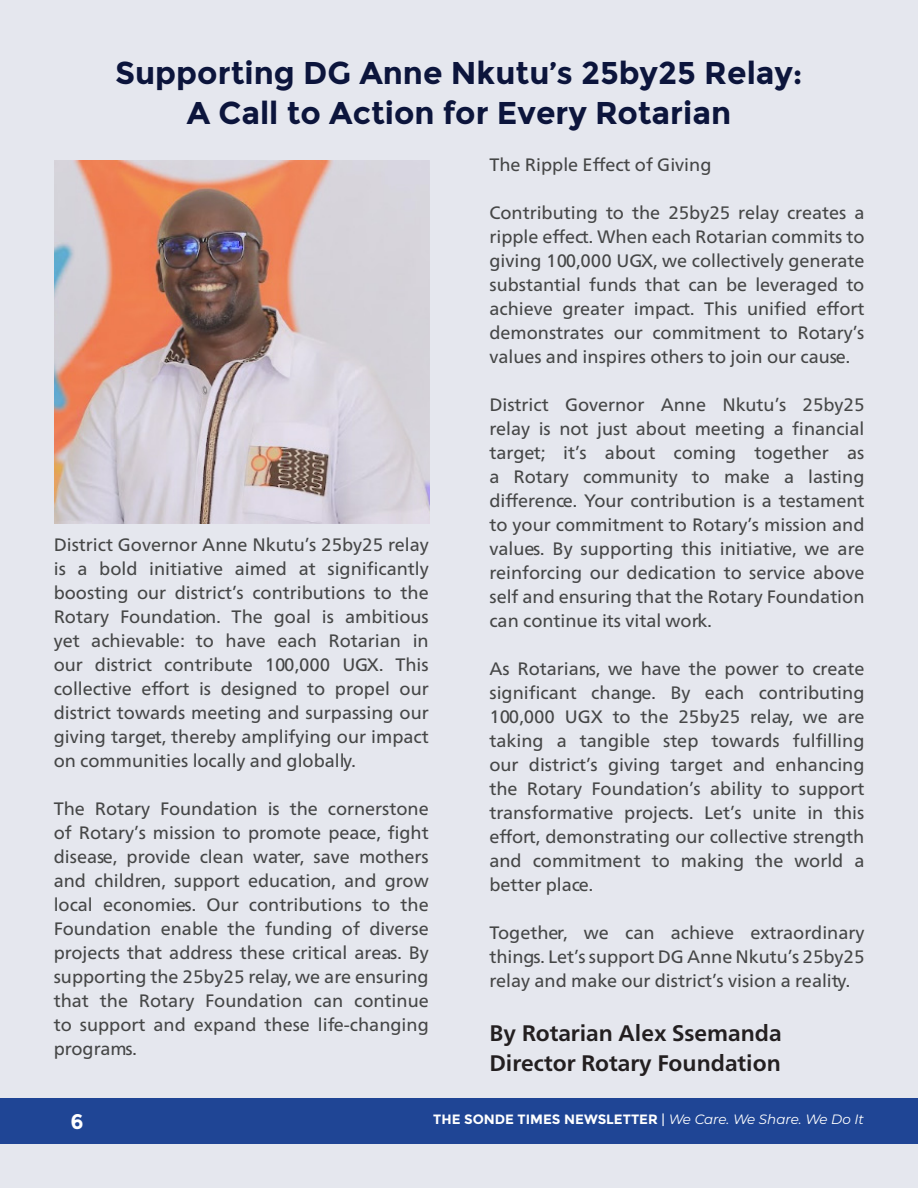
<style>
.page{position:relative;width:918px;height:1188px;background:#e5e7ee}
.page>*{position:absolute;margin:0;border:0;box-sizing:border-box;transform-origin:0 0}
.Paragraph_Style_1{font:700 31.5px "Montserrat";color:#0c153c}
.Paragraph_Style_1-2{font:700 22.5px "Neue Frutiger World";color:#231f20}
.t1{font:700 21px "Montserrat";color:#fff}
.Paragraph_Style_1-3{font:18px/24px "Neue Frutiger World";color:#454646;text-align:justify}
.t2{font:700 13.5px "Montserrat";color:#fff}
.s1{font-weight:400}
.s2{font-weight:400;font-style:italic}
</style>
<div class="page">
<div style="left:0;top:1098px;width:918px;height:45px;background:#1f4595"></div>
<img style="left:54px;top:161px;width:375px;height:363px">
<p class="Paragraph_Style_1" style="left:115px;top:55px;width:689px">Supporting DG Anne Nkutu’s 25by25 Relay:</p>
<p class="Paragraph_Style_1" style="left:187px;top:94px;width:546px">A Call to Action for Every Rotarian</p>
<p class="Paragraph_Style_1-3" style="left:54px;top:533px;width:377px">District Governor Anne Nkutu’s 25by25 relay is a bold initiative aimed at significantly boosting our district’s contributions to the Rotary Foundation. The goal is ambitious yet achievable: to have each Rotarian in our district contribute 100,000 UGX. This collective effort is designed to propel our district towards meeting and surpassing our giving target, thereby amplifying our impact on communities locally and globally.</p>
<p class="Paragraph_Style_1-3" style="left:54px;top:797px;width:377px">The Rotary Foundation is the cornerstone of Rotary’s mission to promote peace, fight disease, provide clean water, save mothers and children, support education, and grow local economies. Our contributions to the Foundation enable the funding of diverse projects that address these critical areas. By supporting the 25by25 relay, we are ensuring that the Rotary Foundation can continue to support and expand these life-changing programs.</p>
<p class="Paragraph_Style_1-3" style="left:489px;top:153px;width:224px">The Ripple Effect of Giving</p>
<p class="Paragraph_Style_1-3" style="left:489px;top:201px;width:377px">Contributing to the 25by25 relay creates a ripple effect. When each Rotarian commits to giving 100,000 UGX, we collectively generate substantial funds that can be leveraged to achieve greater impact. This unified effort demonstrates our commitment to Rotary’s values and inspires others to join our cause.</p>
<p class="Paragraph_Style_1-3" style="left:489px;top:393px;width:377px">District Governor Anne Nkutu’s 25by25 relay is not just about meeting a financial target; it’s about coming together as a Rotary community to make a lasting difference. Your contribution is a testament to your commitment to Rotary’s mission and values. By supporting this initiative, we are reinforcing our dedication to service above self and ensuring that the Rotary Foundation can continue its vital work.</p>
<p class="Paragraph_Style_1-3" style="left:489px;top:657px;width:377px">As Rotarians, we have the power to create significant change. By each contributing 100,000 UGX to the 25by25 relay, we are taking a tangible step towards fulfilling our district’s giving target and enhancing the Rotary Foundation’s ability to support transformative projects. Let’s unite in this effort, demonstrating our collective strength and commitment to making the world a better place.</p>
<p class="Paragraph_Style_1-3" style="left:489px;top:921px;width:377px">Together, we can achieve extraordinary things. Let’s support DG Anne Nkutu’s 25by25 relay and make our district’s vision a reality.</p>
<p class="Paragraph_Style_1-2" style="left:489px;top:1013px;width:294px">By Rotarian Alex Ssemanda</p>
<p class="Paragraph_Style_1-2" style="left:489px;top:1043px;width:293px">Director Rotary Foundation</p>
<p class="t1" style="left:71px;top:1109px;width:15px">6</p>
<p class="t2" style="left:433px;top:1111px;width:432px">THE SONDE TIMES NEWSLETTER <span class="s1">|</span> <span class="s2">We Care. We Share. We Do It</span></p>
</div>
